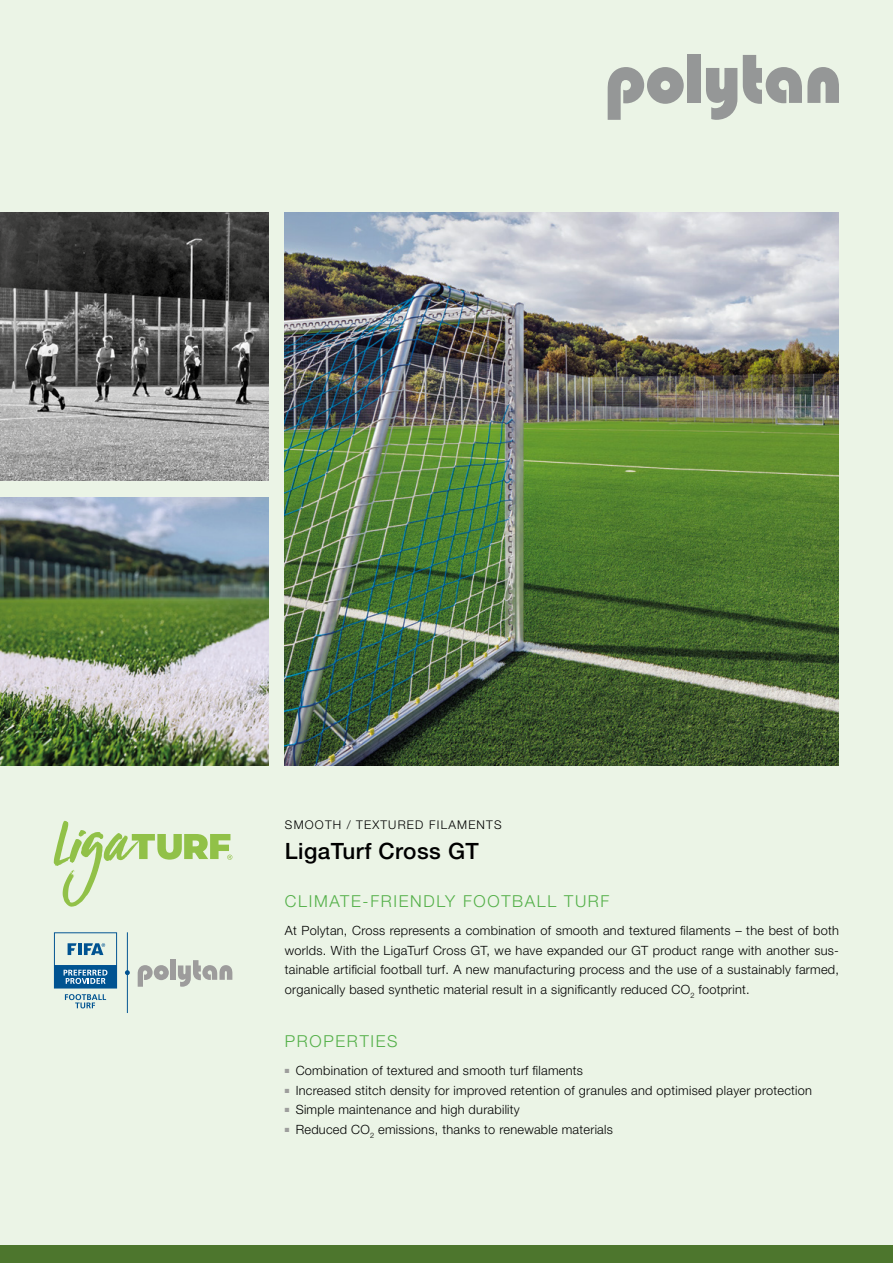
<style>
.page{position:relative;width:893px;height:1263px;background:#ebf4e6}
.page>*{position:absolute;margin:0;border:0;box-sizing:border-box;transform-origin:0 0}
.t1{font:500 22.5px "Helvetica Neue LT Std";letter-spacing:.02em;color:#000}
.t2{font:300 16.5px "Helvetica Neue LT Std";letter-spacing:.1em;color:#54b049}
.t3{font:300 12.75px/19.5px "Helvetica Neue LT Std";letter-spacing:.02em;color:#000;text-align:justify}
.t4{font:300 12px "Helvetica Neue LT Std";letter-spacing:.1em;color:#000}
</style>
<div class="page">
<img style="left:285px;top:213px;width:554px;height:552px">
<img style="left:0;top:213px;width:268px;height:267px">
<div style="left:0;top:1246px;width:893px;height:17px;background:#4d762d"></div>
<div style="left:688px;top:54px;width:13px;height:49px;background:#959797"></div>
<svg style="left:706px;top:68px;width:31px;height:52px"></svg>
<svg style="left:743px;top:55px;width:96px;height:49px"></svg>
<svg style="left:608px;top:67px;width:76px;height:53px"></svg>
<img style="left:0;top:497px;width:268px;height:268px">
<svg style="left:54px;top:821px;width:178px;height:86px"></svg>
<svg style="left:125px;top:970px;width:5px;height:5px"></svg>
<svg style="left:65px;top:994px;width:41px;height:14px"></svg>
<svg style="left:54px;top:932px;width:63px;height:56px"></svg>
<div style="left:170px;top:960px;width:6px;height:20px;background:#9d9c9c"></div>
<svg style="left:178px;top:960px;width:54px;height:27px"></svg>
<svg style="left:138px;top:965px;width:31px;height:22px"></svg>
<p class="t4" style="left:285px;top:818px;width:218px">SMOOTH / TEXTURED FILAMENTS</p>
<h1 class="t1" style="left:285px;top:838px;width:195px">LigaTurf Cross GT</h1>
<p class="t2" style="left:285px;top:891px;width:326px">CLIMATE-FRIENDLY FOOTBALL TURF</p>
<p class="t3" style="left:285px;top:921px;width:556px">At Polytan, Cross represents a combination of smooth and textured filaments – the best of both worlds. With the LigaTurf Cross GT, we have expanded our GT product range with another sus&shy;tainable artificial football turf. A new manufacturing process and the use of a sustainably farmed, organically based synthetic material result in a significantly reduced CO<sub>2</sub> footprint.</p>
<p class="t2" style="left:285px;top:1031px;width:114px">PROPERTIES</p>
<p class="t3" style="left:285px;top:1061px;width:300px"><sup>■</sup> Combination of textured and smooth turf filaments</p>
<p class="t3" style="left:285px;top:1080px;width:529px"><sup>■</sup> Increased stitch density for improved retention of granules and optimised player protection</p>
<p class="t3" style="left:285px;top:1100px;width:236px"><sup>■</sup> Simple maintenance and high durability</p>
<p class="t3" style="left:285px;top:1119px;width:329px"><sup>■</sup> Reduced CO<sub>2</sub> emissions, thanks to renewable materials</p>
</div>
